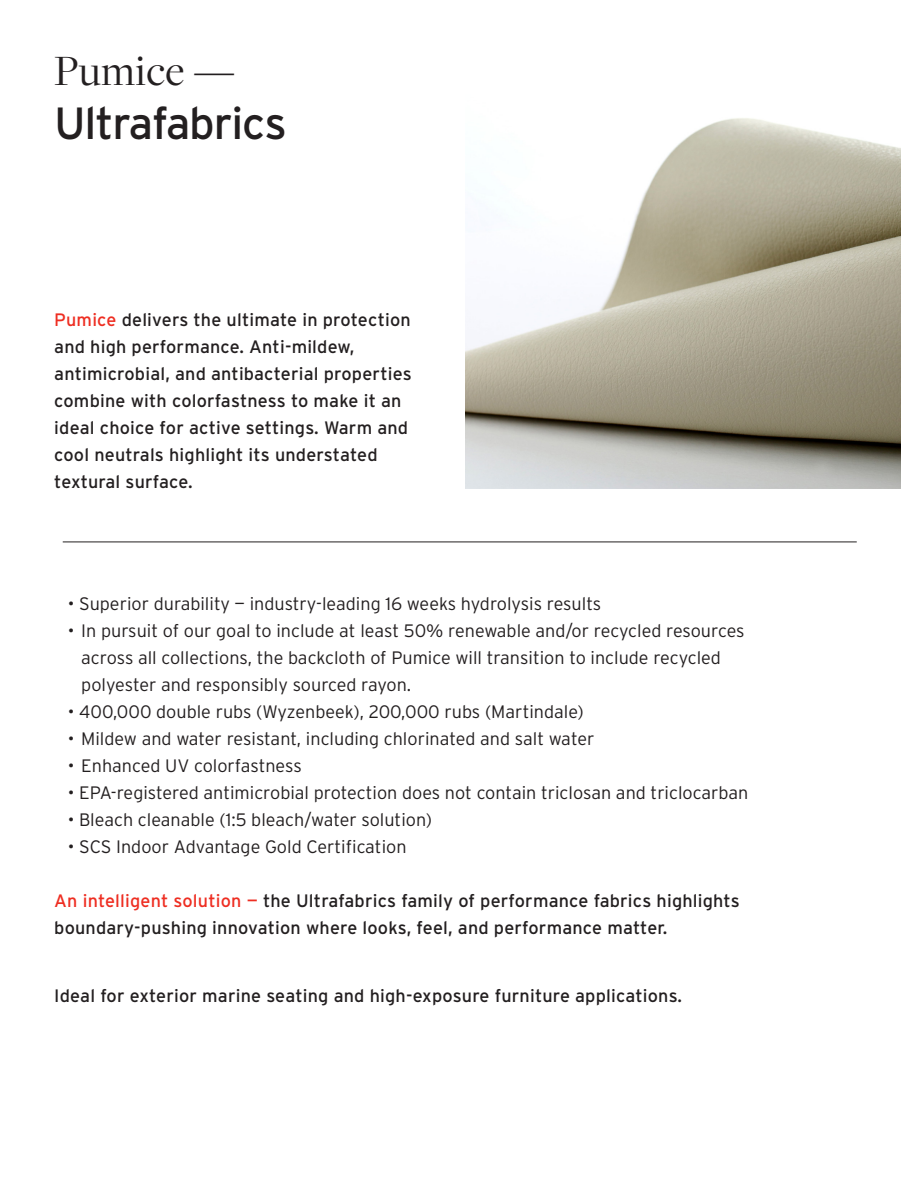
<style>
.page{position:relative;width:918px;height:1188px;background:#fff}
.page>*{position:absolute;margin:0;border:0;box-sizing:border-box;transform-origin:0 0}
.t1{font:45px/54px "Interstate";letter-spacing:-.025em;color:#231f20}
.t2{font:300 18px/27px "Interstate";color:#231f20}
.t3{font:18px/27px "Interstate";letter-spacing:.01em;color:#231f20}
.s1{font-family:"Freight Disp Pro"}
.s2{color:#ee2e22}
</style>
<div class="page">
<img style="left:466px;top:118px;width:434px;height:370px">
<hr style="left:63px;top:542px;width:794px;height:1px;background:#231f20">
<p class="t1" style="left:54px;top:41px;width:234px"><span class="s1">Pumice —<br></span>Ultrafabrics</p>
<p class="t3" style="left:54px;top:306px;width:359px"><span class="s2">Pumice</span> delivers the ultimate in protection and high performance. Anti-mildew, antimicrobial, and antibacterial properties combine with colorfastness to make it an ideal choice for active settings. Warm and cool neutrals highlight its understated textural surface.</p>
<p class="t2" style="left:68px;top:590px;width:535px">• Superior durability — industry-leading 16 weeks hydrolysis results</p>
<p class="t2" style="left:81px;top:617px;width:665px;text-indent:-14px">• In pursuit of our goal to include at least 50% renewable and/or recycled resources across all collections, the backcloth of Pumice will transition to include recycled polyester and responsibly sourced rayon.</p>
<p class="t2" style="left:68px;top:698px;width:517px">• 400,000 double rubs (Wyzenbeek), 200,000 rubs (Martindale)</p>
<p class="t2" style="left:68px;top:725px;width:528px">• Mildew and water resistant, including chlorinated and salt water</p>
<p class="t2" style="left:68px;top:752px;width:235px">• Enhanced UV colorfastness</p>
<p class="t2" style="left:68px;top:779px;width:682px">• EPA-registered antimicrobial protection does not contain triclosan and triclocarban</p>
<p class="t2" style="left:68px;top:806px;width:366px">• Bleach cleanable (1:5 bleach/water solution)</p>
<p class="t2" style="left:68px;top:833px;width:340px">• SCS Indoor Advantage Gold Certification</p>
<p class="t3" style="left:54px;top:887px;width:687px"><span class="s2">An intelligent solution —</span> the Ultrafabrics family of performance fabrics highlights boundary-pushing innovation where looks, feel, and performance matter.</p>
<p class="t3" style="left:54px;top:982px;width:629px">Ideal for exterior marine seating and high-exposure furniture applications.</p>
</div>
